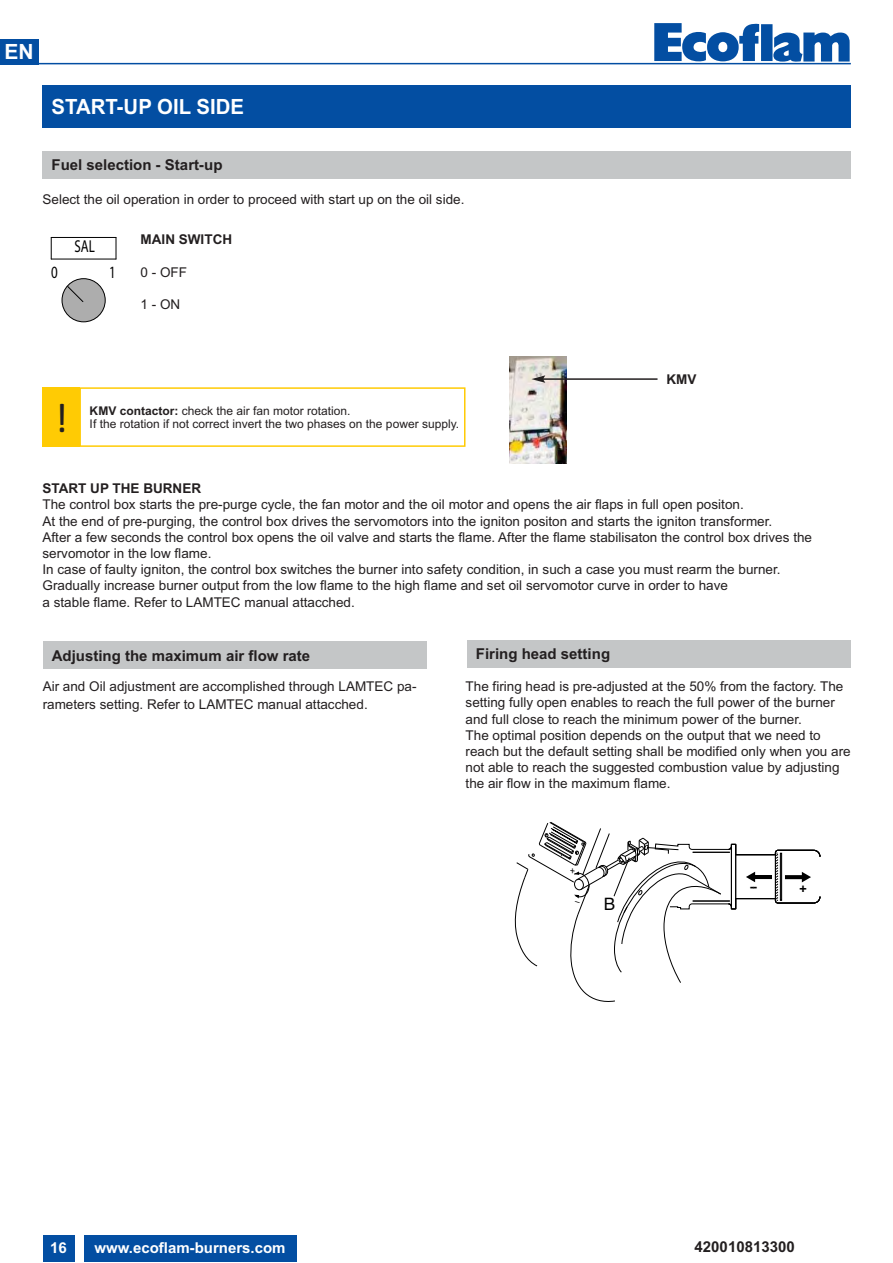
<style>
.page{position:relative;width:893px;height:1263px;background:#fff}
.page>*{position:absolute;margin:0;border:0;box-sizing:border-box;transform-origin:0 0}
.t1{font:42px "Calibri";color:#231f20}
.t2{font:700 21px "Arial";color:#fff}
.t3{font:17.25px "Myriad";color:#000;scale:.75 1}
.t4{font:17.1px "Helvetica+T42";color:#000}
.t5{font:700 15px "Arial";color:#231f20}
.t6{font:700 15px "Arial";color:#fff}
.t7{font:13.5px/16.2px "Arial";color:#231f20}
.t8{font:700 13.5px "Arial";color:#231f20}
.t9{font:12.15px "Helvetica Bold+T42";color:#000}
.t10{font:12px/13.5px "Arial";color:#231f20}
.s1{font-weight:700}
</style>
<div class="page">
<div style="left:43px;top:85px;width:807px;height:43px;background:#034ea2"></div>
<svg style="left:654px;top:23px;width:195px;height:40px"></svg>
<div style="left:0;top:39px;width:38px;height:25px;background:#034ea2"></div>
<div style="left:84px;top:1235px;width:212px;height:27px;background:#034ea2"></div>
<hr style="left:0;top:63px;width:850px;height:1px;background:#034ea2">
<div style="left:43px;top:1235px;width:31px;height:27px;background:#034ea2"></div>
<div style="left:467px;top:640px;width:383px;height:28px;background:#c4c6c7"></div>
<div style="left:43px;top:151px;width:807px;height:28px;background:#c4c6c7"></div>
<img style="left:509px;top:357px;width:58px;height:107px">
<hr style="left:542px;top:378px;width:115px;height:2px;background:#231f20">
<svg style="left:531px;top:375px;width:14px;height:8px"></svg>
<div style="left:43px;top:388px;width:37px;height:59px;background:#ffcb04"></div>
<div style="left:79px;top:387px;width:386px;height:60px;border:2px solid #ffcb04"></div>
<div style="left:43px;top:641px;width:383px;height:28px;background:#c4c6c7"></div>
<div style="left:62px;top:279px;width:43px;height:43px;background:#adadad;border-radius:50%"></div>
<div style="left:62px;top:278px;width:44px;height:44px;border:1px solid #000;border-radius:50%"></div>
<hr style="left:51px;top:259px;width:65px;height:1px;background:#000">
<svg style="left:51px;top:237px;width:66px;height:22px"></svg>
<svg style="left:67px;top:285px;width:17px;height:17px"></svg>
<svg style="left:514px;top:822px;width:307px;height:180px"></svg>
<h2 class="t2" style="left:4px;top:44px;width:31px">EN</h2>
<h2 class="t2" style="left:52px;top:99px;width:194px">START-UP OIL SIDE</h2>
<p class="t5" style="left:52px;top:159px;width:172px">Fuel selection - Start-up</p>
<p class="t7" style="left:43px;top:192px;width:423px">Select the oil operation in order to proceed with start up on the oil side.</p>
<p class="t3" style="left:75px;top:239px;width:29px">SAL</p>
<p class="t3" style="left:51px;top:266px;width:10px">0</p>
<p class="t3" style="left:109px;top:266px;width:10px">1</p>
<p class="t8" style="left:141px;top:234px;width:93px">MAIN SWITCH</p>
<p class="t7" style="left:141px;top:265px;width:48px">0 - OFF</p>
<p class="t7" style="left:141px;top:297px;width:41px">1 - ON</p>
<h1 class="t1" style="left:55px;top:393px;width:15px">!</h1>
<p class="t10" style="left:90px;top:405px;width:371px"><span class="s1">KMV contactor:</span> check the air fan motor rotation.<br>If the rotation if not correct invert the two phases on the power supply.</p>
<p class="t8" style="left:666px;top:375px;width:31px">KMV</p>
<p class="t8" style="left:43px;top:484px;width:160px">START UP THE BURNER</p>
<p class="t7" style="left:43px;top:498px;width:771px">The control box starts the pre-purge cycle, the fan motor and the oil motor and opens the air flaps in full open positon.<br>At the end of pre-purging, the control box drives the servomotors into the igniton positon and starts the igniton transformer.<br>After a few seconds the control box opens the oil valve and starts the flame. After the flame stabilisaton the control box drives the servomotor in the low flame.<br>In case of faulty igniton, the control box switches the burner into safety condition, in such a case you must rearm the burner.<br>Gradually increase burner output from the low flame to the high flame and set oil servomotor curve in order to have<br>a stable flame. Refer to LAMTEC manual attacched.</p>
<p class="t5" style="left:52px;top:650px;width:260px">Adjusting the maximum air flow rate</p>
<p class="t7" style="left:43px;top:679px;width:375px;line-height:18px">Air and Oil adjustment are accomplished through LAMTEC pa&shy;rameters setting. Refer to LAMTEC manual attacched.</p>
<p class="t5" style="left:476px;top:649px;width:136px">Firing head setting</p>
<p class="t7" style="left:465px;top:680px;width:386px">The firing head is pre-adjusted at the 50% from the factory. The setting fully open enables to reach the full power of the burner and full close to reach the minimum power of the burner.<br>The optimal position depends on the output that we need to reach but the default setting shall be modified only when you are not able to reach the suggested combustion value by adjusting the air flow in the maximum flame.</p>
<p class="t4" style="left:604px;top:898px;width:13px">B</p>
<p class="t9" style="left:750px;top:879px;width:9px">--</p>
<p class="t9" style="left:799px;top:881px;width:9px">+</p>
<p class="t6" style="left:50px;top:1242px;width:18px">16</p>
<p class="t6" style="left:94px;top:1242px;width:193px">www.ecoflam-burners.com</p>
<p class="t5" style="left:694px;top:1242px;width:102px">420010813300</p>
</div>
